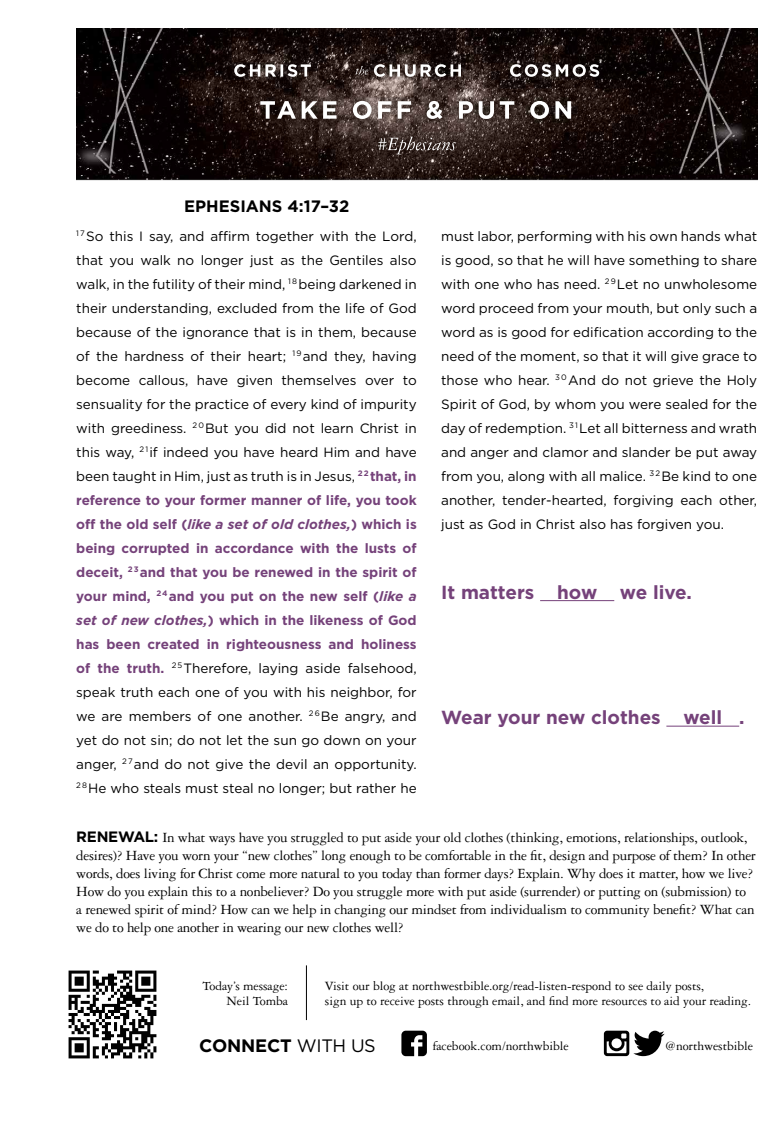
<style>
.page{position:relative;width:783px;height:1134px;background:#fff}
.page>*{position:absolute;margin:0;border:0;box-sizing:border-box;transform-origin:0 0}
.t1{font:700 18.9px "Gotham";color:#75427a}
.t2{font:700 18px "Gotham";letter-spacing:-.01em;color:#000}
.t3{font:700 16.5px "Gotham";color:#000}
.t4{font:15px/18px "Garamond Three";letter-spacing:-.015em;color:#000}
.t5{font:13.5px/24px "Gotham";color:#000;text-align:justify}
.t6{font:13.5px/15px "Garamond Three";letter-spacing:-.005em;color:#000;text-align:right}
.s1{font-weight:700;color:#75427a}
.s2{font-weight:700;font-style:italic;color:#75427a}
.s3{font-family:"Gotham";font-weight:700}
.s4{font-weight:400}
</style>
<div class="page">
<img style="left:68px;top:970px;width:89px;height:89px">
<hr style="left:306px;top:965px;width:1px;height:55px;background:#000">
<svg style="left:401px;top:1031px;width:26px;height:25px"></svg>
<svg style="left:604px;top:1031px;width:61px;height:25px"></svg>
<img style="left:76px;top:28px;width:681px;height:153px">
<hr style="left:666px;top:726px;width:73px;height:1px;background:#75427a">
<hr style="left:540px;top:600px;width:74px;height:1px;background:#75427a">
<p class="t3" style="left:184px;top:195px;width:167px">EPHESIANS 4:17–32</p>
<p class="t5" style="left:76px;top:224px;width:342px"><sup>17</sup>So this I say, and affirm together with the Lord, that you walk no longer just as the Gentiles also walk, in the futility of their mind, <sup>18</sup>being darkened in their understanding, excluded from the life of God because of the ignorance that is in them, because of the hardness of their heart; <sup>19</sup>and they, having become callous, have given themselves over to sensuality for the practice of every kind of impurity with greediness. <sup>20</sup>But you did not learn Christ in this way, <sup>21</sup>if indeed you have heard Him and have been taught in Him, just as truth is in Jesus, <sup>22</sup><span class="s1">that, in reference to your former manner of life, you took off the old self (</span><span class="s2">like a set of old clothes,</span><span class="s1">) which is being corrupted in accordance with the lusts of deceit,</span> <sup>23</sup><span class="s1">and that you be renewed in the spirit of your mind,</span> <sup>24</sup><span class="s1">and you put on the new self (</span><span class="s2">like a set of new clothes,</span><span class="s1">) which in the likeness of God has been created in righteousness and holiness of the truth.</span> <sup>25</sup>Therefore, laying aside falsehood, speak truth each one of you with his neighbor, for we are members of one another. <sup>26</sup>Be angry, and yet do not sin; do not let the sun go down on your anger, <sup>27</sup> and do not give the devil an opportunity.<br><sup>28</sup>He who steals must steal no longer; but rather he</p>
<p class="t5" style="left:441px;top:224px;width:318px">must labor, performing with his own hands what is good, so that he will have something to share with one who has need. <sup>29</sup>Let no unwholesome word proceed from your mouth, but only such a word as is good for edification according to the need of the moment, so that it will give grace to those who hear. <sup>30</sup>And do not grieve the Holy Spirit of God, by whom you were sealed for the day of redemption. <sup>31</sup>Let all bitterness and wrath and anger and clamor and slander be put away from you, along with all malice. <sup>32</sup>Be kind to one another, tender-hearted, forgiving each other, just as God in Christ also has forgiven you.</p>
<h1 class="t1" style="left:441px;top:580px;width:252px">It matters how we live.</h1>
<h1 class="t1" style="left:441px;top:705px;width:305px">Wear your new clothes well .</h1>
<p class="t4" style="left:76px;top:828px;width:681px"><span class="s3">RENEWAL:</span> In what ways have you struggled to put aside your old clothes (thinking, emotions, relationships, outlook, desires)? Have you worn your “new clothes” long enough to be comfortable in the fit, design and purpose of them? In other words, does living for Christ come more natural to you today than former days? Explain. Why does it matter, how we live?<br>How do you explain this to a nonbeliever? Do you struggle more with put aside (surrender) or putting on (submission) to<br>a renewed spirit of mind? How can we help in changing our mindset from individualism to community benefit? What can we do to help one another in wearing our new clothes well?</p>
<p class="t6" style="left:203px;top:978px;width:87px">Today’s message:<br>Neil Tomba</p>
<p class="t6" style="left:325px;top:978px;width:428px;text-align:left">Visit our blog at northwestbible.org/read-listen-respond to see daily posts,<br>sign up to receive posts through email, and find more resources to aid your reading.</p>
<h2 class="t2" style="left:199px;top:1033px;width:178px">CONNECT <span class="s4">WITH US</span></h2>
<p class="t6" style="left:433px;top:1038px;width:138px">facebook.com/northwbible</p>
<p class="t6" style="left:665px;top:1038px;width:89px">@northwestbible</p>
</div>
